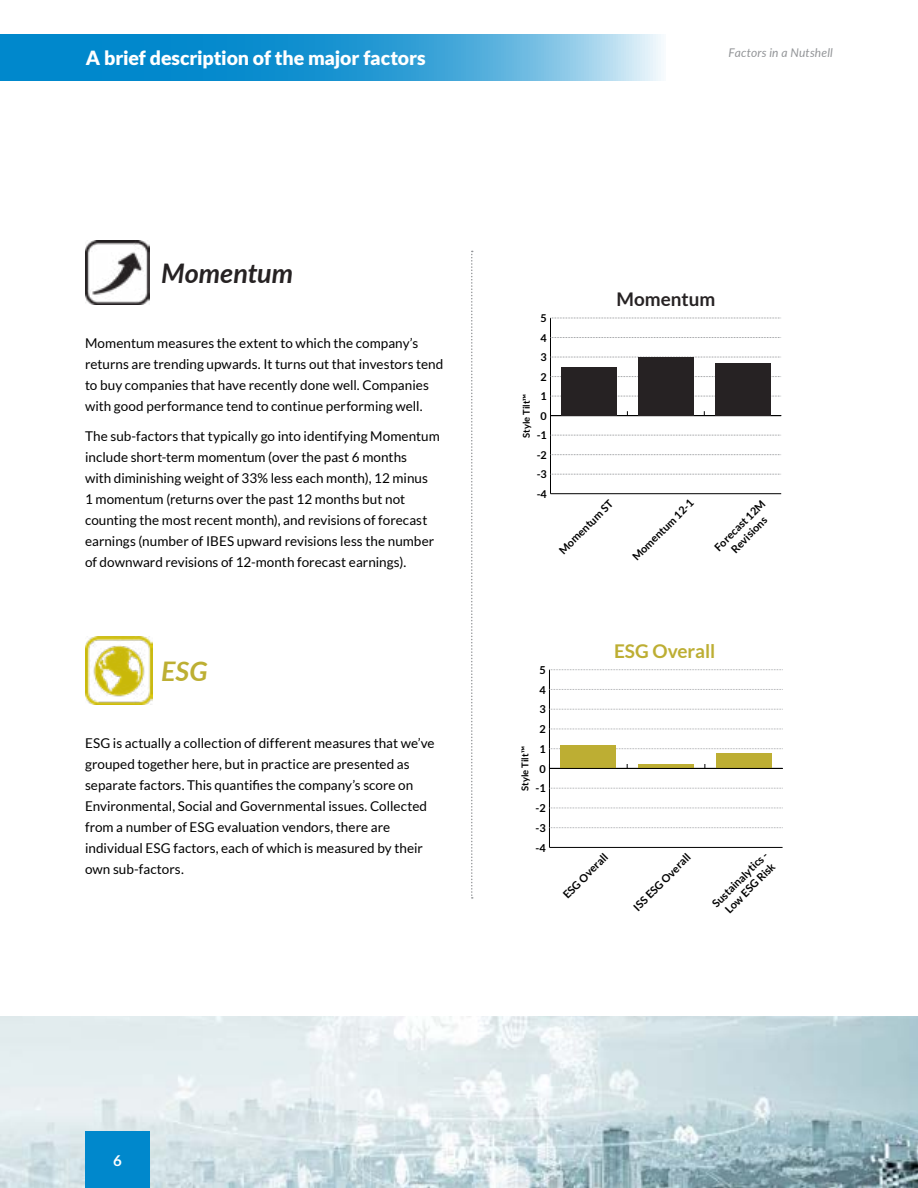
<style>
.page{position:relative;width:918px;height:1188px;background:#fff}
.page>*{position:absolute;margin:0;border:0;box-sizing:border-box;transform-origin:0 0}
.Body_Text__align_lef{font:italic 700 27px "Lato";letter-spacing:-.005em;color:#262223}
.Body_Text__align_lef-2{font:italic 700 27px "Lato";color:#bdaf33}
.Body_Text__align_lef-3{font:900 19.5px "Lato";letter-spacing:-.01em;color:#fff}
.t1{font:700 19.05px "Lato";color:#bdae33}
.t2{font:700 18.9px "Lato";color:#262223}
.t3{font:700 15px "Lato";color:#fff}
.Body_Text__align_lef-4{font:13.5px/21px "Lato";color:#000}
.t4{font:italic 12px "Lato";letter-spacing:.015em;color:#939598}
.t5{font:700 10.95px "Lato";color:#000}
.t6{font:700 10.8px/13px "Lato";color:#000;text-align:center}
.t7{font:700 9.45px "Lato";color:#000}
</style>
<div class="page">
<svg style="left:0;top:34px;width:661px;height:46px;background:#37a1d6"></svg>
<img style="left:85px;top:240px;width:64px;height:64px">
<img style="left:85px;top:637px;width:67px;height:67px">
<svg style="left:471px;top:251px;width:2px;height:648px"></svg>
<hr style="left:550px;top:318px;width:1px;height:176px;background:#000">
<hr style="left:550px;top:493px;width:231px;height:1px;background:#000">
<svg style="left:550px;top:474px;width:231px;height:1px"></svg>
<svg style="left:550px;top:454px;width:231px;height:1px"></svg>
<svg style="left:550px;top:435px;width:231px;height:1px"></svg>
<hr style="left:550px;top:415px;width:231px;height:1px;background:#000">
<svg style="left:550px;top:396px;width:231px;height:1px"></svg>
<svg style="left:550px;top:376px;width:231px;height:1px"></svg>
<svg style="left:550px;top:357px;width:231px;height:1px"></svg>
<svg style="left:550px;top:337px;width:231px;height:1px"></svg>
<svg style="left:550px;top:318px;width:231px;height:1px"></svg>
<div style="left:561px;top:367px;width:56px;height:49px;background:#262223"></div>
<div style="left:638px;top:357px;width:56px;height:59px;background:#262223"></div>
<div style="left:715px;top:363px;width:55px;height:53px;background:#262223"></div>
<hr style="left:549px;top:670px;width:1px;height:177px;background:#000">
<hr style="left:549px;top:847px;width:234px;height:1px;background:#000">
<svg style="left:549px;top:827px;width:234px;height:1px"></svg>
<svg style="left:549px;top:808px;width:234px;height:1px"></svg>
<svg style="left:549px;top:788px;width:234px;height:1px"></svg>
<svg style="left:549px;top:748px;width:234px;height:1px"></svg>
<svg style="left:549px;top:729px;width:234px;height:1px"></svg>
<svg style="left:549px;top:709px;width:234px;height:1px"></svg>
<svg style="left:549px;top:689px;width:234px;height:1px"></svg>
<svg style="left:549px;top:669px;width:234px;height:1px"></svg>
<div style="left:560px;top:745px;width:56px;height:23px;background:#bdae33"></div>
<hr style="left:638px;top:764px;width:56px;height:4px;background:#bdae33">
<div style="left:716px;top:753px;width:56px;height:15px;background:#bdae33"></div>
<hr style="left:549px;top:768px;width:234px;height:1px;background:#000">
<img style="left:0;top:1017px;width:918px;height:171px">
<div style="left:85px;top:1131px;width:65px;height:57px;background:#08c"></div>
<p class="Body_Text__align_lef-3" style="left:86px;top:46px;width:341px">A brief description of the major factors</p>
<p class="Body_Text__align_lef" style="left:161px;top:253px;width:134px">Momentum</p>
<p class="Body_Text__align_lef-4" style="left:85px;top:333px;width:360px">Momentum measures the extent to which the company’s returns are trending upwards. It turns out that investors tend to buy companies that have recently done well. Companies with good performance tend to continue performing well.</p>
<p class="Body_Text__align_lef-4" style="left:85px;top:425px;width:356px">The sub-factors that typically go into identifying Momentum include short-term momentum (over the past 6 months<br>with diminishing weight of 33% less each month), 12 minus<br>1 momentum (returns over the past 12 months but not counting the most recent month), and revisions of forecast earnings (number of IBES upward revisions less the number of downward revisions of 12-month forecast earnings).</p>
<p class="Body_Text__align_lef-2" style="left:161px;top:652px;width:48px">ESG</p>
<p class="Body_Text__align_lef-4" style="left:85px;top:732px;width:351px">ESG is actually a collection of different measures that we’ve grouped together here, but in practice are presented as separate factors. This quantifies the company’s score on Environmental, Social and Governmental issues. Collected from a number of ESG evaluation vendors, there are individual ESG factors, each of which is measured by their own sub-factors.</p>
<p class="t4" style="left:729px;top:44px;width:106px">Factors in a Nutshell</p>
<p class="t6" style="left:541px;top:311px;width:8px">5</p>
<p class="t6" style="left:541px;top:331px;width:8px">4</p>
<p class="t6" style="left:541px;top:350px;width:8px">3</p>
<p class="t6" style="left:541px;top:370px;width:8px">2</p>
<p class="t6" style="left:541px;top:390px;width:8px">1</p>
<p class="t7" style="left:521px;top:438px;width:46px;rotate:-90deg">Style Tilt™</p>
<p class="t6" style="left:541px;top:409px;width:8px">0</p>
<p class="t6" style="left:537px;top:429px;width:12px">-1</p>
<p class="t6" style="left:537px;top:448px;width:12px">-2</p>
<p class="t6" style="left:537px;top:468px;width:12px">-3</p>
<p class="t6" style="left:537px;top:487px;width:12px">-4</p>
<p class="t2" style="left:617px;top:288px;width:100px">Momentum</p>
<p class="t6" style="left:556px;top:547px;width:72px;rotate:-45deg">Momentum ST</p>
<p class="t6" style="left:630px;top:554px;width:83px;rotate:-45deg">Momentum 12-1</p>
<p class="t6" style="left:712px;top:544px;width:68px;rotate:-45deg">Forecast 12M<br>Revisions</p>
<p class="t5" style="left:539px;top:664px;width:8px">5</p>
<p class="t5" style="left:539px;top:683px;width:8px">4</p>
<p class="t5" style="left:539px;top:703px;width:8px">3</p>
<p class="t5" style="left:539px;top:723px;width:8px">2</p>
<p class="t5" style="left:539px;top:743px;width:8px">1</p>
<p class="t7" style="left:520px;top:791px;width:46px;rotate:-90deg">Style Tilt™</p>
<p class="t5" style="left:539px;top:762px;width:8px">0</p>
<p class="t5" style="left:536px;top:782px;width:12px">-1</p>
<p class="t5" style="left:536px;top:802px;width:12px">-2</p>
<p class="t5" style="left:536px;top:822px;width:12px">-3</p>
<p class="t5" style="left:536px;top:841px;width:12px">-4</p>
<p class="t1" style="left:614px;top:640px;width:103px">ESG Overall</p>
<p class="t5" style="left:560px;top:892px;width:60px;rotate:-45deg">ESG Overall</p>
<p class="t5" style="left:631px;top:904px;width:77px;rotate:-45deg">ISS ESG Overall</p>
<p class="t5" style="left:723px;top:906px;width:67px;rotate:-45deg">Low ESG Risk</p>
<p class="t5" style="left:710px;top:901px;width:75px;rotate:-45deg">Sustainalytics -</p>
<p class="t3" style="left:113px;top:1152px;width:10px">6</p>
</div>
